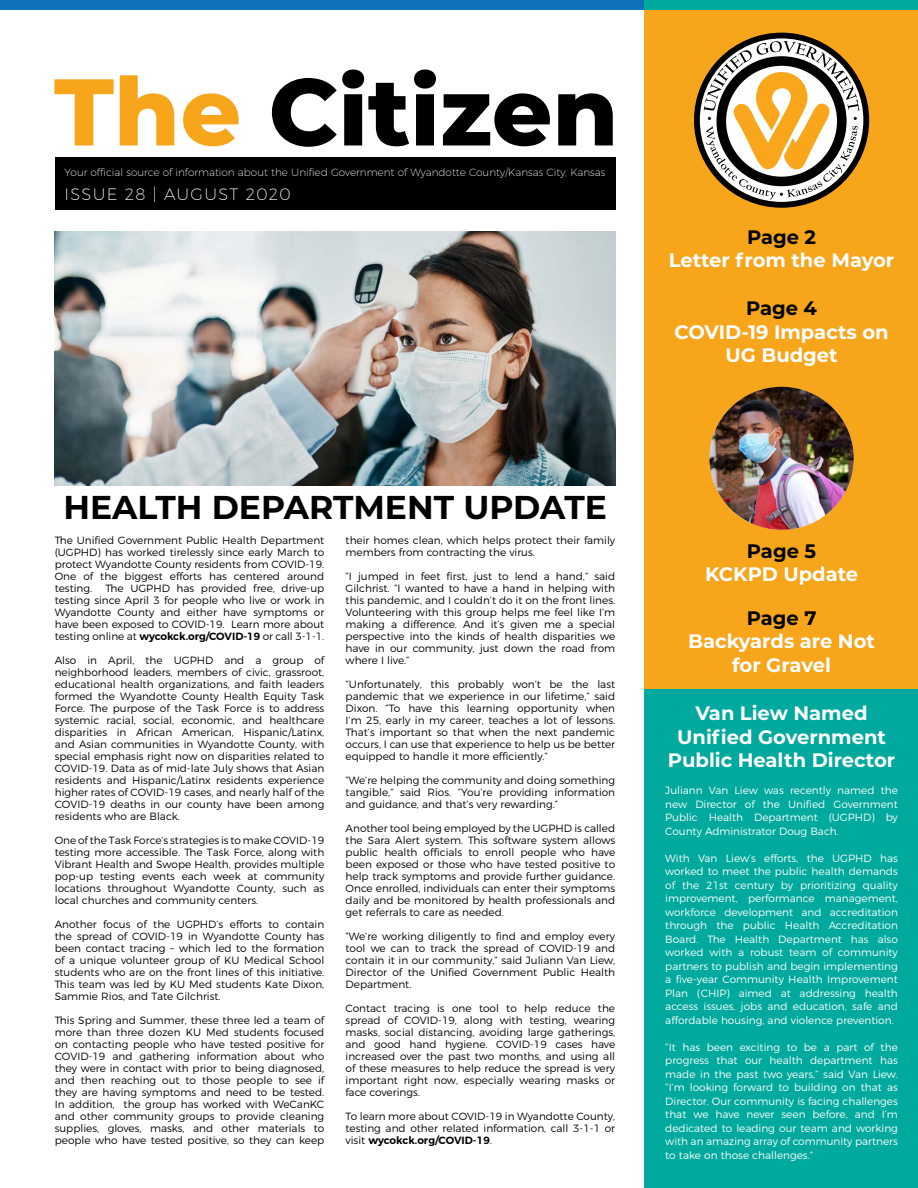
<style>
.page{position:relative;width:918px;height:1188px;background:#fff}
.page>*{position:absolute;margin:0;border:0;box-sizing:border-box;transform-origin:0 0}
.t1{font:800 94.5px "Montserrat";color:#000}
.t2{font:700 33px "Montserrat";color:#000}
.t3{font:700 19.5px/23.4px "Montserrat";color:#fff;text-align:center}
.t4{font:700 19.5px "Montserrat";color:#000}
.t5{font:200 16.5px "Montserrat";letter-spacing:.075em;color:#fff}
.t6{font:300 10.5px/12px "Montserrat";color:#000;text-align:justify}
.t7{font:300 10.5px/13.5px "Montserrat";color:#fff;text-align:justify}
.t8{font:200 10.5px "Montserrat";color:#fff}
.s1{color:#f7a61c}
.s2{font-weight:600}
</style>
<div class="page">
<div style="left:55px;top:158px;width:561px;height:52px;background:#000"></div>
<img style="left:55px;top:231px;width:560px;height:255px">
<div style="left:644px;top:1px;width:274px;height:1187px;background:#f7a61c"></div>
<div style="left:644px;top:689px;width:274px;height:499px;background:#00a99e"></div>
<div style="left:0;top:0;width:918px;height:10px;background:#0f71ba"></div>
<div style="left:694px;top:33px;width:175px;height:175px;border:6px solid #000;border-radius:50%"></div>
<svg style="left:704px;top:41px;width:155px;height:158px"></svg>
<div style="left:644px;top:0;width:274px;height:10px;background:#00a99e"></div>
<img style="left:709px;top:387px;width:145px;height:143px">
<h1 class="t1" style="left:54px;top:43px;width:566px"><span class="s1">The</span> Citizen</h1>
<h3 class="t5" style="left:65px;top:182px;width:228px">ISSUE 28 | AUGUST 2020</h3>
<p class="t8" style="left:65px;top:165px;width:542px">Your official source of information about the Unified Government of Wyandotte County/Kansas City, Kansas</p>
<h3 class="t4" style="left:747px;top:223px;width:71px">Page 2</h3>
<h3 class="t3" style="left:669px;top:248px;width:227px">Letter from the Mayor</h3>
<h3 class="t4" style="left:746px;top:294px;width:73px">Page 4</h3>
<h3 class="t3" style="left:675px;top:319px;width:216px">COVID-19 Impacts on<br>UG Budget</h3>
<h2 class="t2" style="left:63px;top:483px;width:545px">HEALTH DEPARTMENT UPDATE</h2>
<p class="t6" style="left:55px;top:533px;width:271px">The Unified Government Public Health Department (UGPHD) has worked tirelessly since early March to protect Wyandotte County residents from COVID-19.<br>One of the biggest efforts has centered around testing.</p>
<p class="t6" style="left:346px;top:533px;width:271px">their homes clean, which helps protect their family members from contracting the virus.</p>
<p class="t6" style="left:346px;top:569px;width:271px">“I jumped in feet first, just to lend a hand,” said Gilchrist. “I wanted to have a hand in helping with this pandemic, and I couldn’t do it on the front lines.<br>Volunteering with this group helps me feel like I’m making a difference. And it’s given me a special perspective into the kinds of health disparities we have in our community, just down the road from where I live.”</p>
<p class="t6" style="left:346px;top:677px;width:271px">“Unfortunately, this probably won’t be the last pandemic that we experience in our lifetime,” said Dixon. “To have this learning opportunity when I’m 25, early in my career, teaches a lot of lessons.<br>That’s important so that when the next pandemic occurs, I can use that experience to help us be better equipped to handle it more efficiently.”</p>
<p class="t6" style="left:346px;top:773px;width:271px">“We’re helping the community and doing something tangible,” said Rios. “You’re providing information and guidance, and that’s very rewarding.”</p>
<p class="t6" style="left:346px;top:821px;width:271px">Another tool being employed by the UGPHD is called the Sara Alert system. This software system allows public health officials to enroll people who have been exposed or those who have tested positive to help track symptoms and provide further guidance.<br>Once enrolled, individuals can enter their symptoms daily and be monitored by health professionals and get referrals to care as needed.</p>
<p class="t6" style="left:346px;top:929px;width:271px">“We’re working diligently to find and employ every tool we can to track the spread of COVID-19 and contain it in our community,” said Juliann Van Liew, Director of the Unified Government Public Health Department.</p>
<p class="t6" style="left:346px;top:1001px;width:271px">Contact tracing is one tool to help reduce the spread of COVID-19, along with testing, wearing masks, social distancing, avoiding large gatherings, and good hand hygiene. COVID-19 cases have increased over the past two months, and using all of these measures to help reduce the spread is very important right now, especially wearing masks or face coverings.</p>
<p class="t6" style="left:346px;top:1109px;width:271px">To learn more about COVID-19 in Wyandotte County, testing and other related information, call 3-1-1 or visit <span class="s2">wycokck.org/COVID-19</span>.</p>
<p class="t6" style="left:55px;top:581px;width:271px;text-indent:51px">The UGPHD has provided free, drive-up testing since April 3 for people who live or work in Wyandotte County and either have symptoms or have been exposed to COVID-19. Learn more about testing online at <span class="s2">wycokck.org/COVID-19</span> or call 3-1-1.</p>
<p class="t6" style="left:55px;top:653px;width:271px">Also in April, the UGPHD and a group of neighborhood leaders, members of civic, grassroot, educational health organizations, and faith leaders formed the Wyandotte County Health Equity Task Force. The purpose of the Task Force is to address systemic racial, social, economic, and healthcare disparities in African American, Hispanic/Latinx, and Asian communities in Wyandotte County, with special emphasis right now on disparities related to COVID-19. Data as of mid-late July shows that Asian residents and Hispanic/Latinx residents experience higher rates of COVID-19 cases, and nearly half of the COVID-19 deaths in our county have been among residents who are Black.</p>
<p class="t6" style="left:55px;top:833px;width:271px">One of the Task Force’s strategies is to make COVID-19 testing more accessible. The Task Force, along with Vibrant Health and Swope Health, provides multiple pop-up testing events each week at community locations throughout Wyandotte County, such as local churches and community centers.</p>
<p class="t6" style="left:55px;top:917px;width:271px">Another focus of the UGPHD’s efforts to contain the spread of COVID-19 in Wyandotte County has been contact tracing – which led to the formation of a unique volunteer group of KU Medical School students who are on the front lines of this initiative.<br>This team was led by KU Med students Kate Dixon, Sammie Rios, and Tate Gilchrist.</p>
<p class="t6" style="left:55px;top:1013px;width:271px">This Spring and Summer, these three led a team of more than three dozen KU Med students focused on contacting people who have tested positive for COVID-19 and gathering information about who they were in contact with prior to being diagnosed, and then reaching out to those people to see if they are having symptoms and need to be tested.<br>In addition, the group has worked with WeCanKC and other community groups to provide cleaning supplies, gloves, masks, and other materials to people who have tested positive, so they can keep</p>
<h3 class="t4" style="left:747px;top:537px;width:71px">Page 5</h3>
<h3 class="t3" style="left:705px;top:561px;width:155px">KCKPD Update</h3>
<h3 class="t4" style="left:747px;top:604px;width:71px">Page 7</h3>
<h3 class="t3" style="left:688px;top:629px;width:188px">Backyards are Not for Gravel</h3>
<h3 class="t3" style="left:668px;top:701px;width:229px">Van Liew Named<br>Unified Government<br>Public Health Director</h3>
<p class="t7" style="left:665px;top:783px;width:234px">Juliann Van Liew was recently named the new Director of the Unified Government Public Health Department (UGPHD) by County Administrator Doug Bach.</p>
<p class="t7" style="left:665px;top:850px;width:234px">With Van Liew’s efforts, the UGPHD has worked to meet the public health demands of the 21st century by prioritizing quality improvement, performance management, workforce development and accreditation through the public Health Accreditation Board. The Health Department has also worked with a robust team of community partners to publish and begin implementing a five-year Community Health Improvement Plan (CHIP) aimed at addressing health access issues, jobs and education, safe and affordable housing, and violence prevention.</p>
<p class="t7" style="left:665px;top:1039px;width:234px">“It has been exciting to be a part of the progress that our health department has made in the past two years,” said Van Liew. “I’m looking forward to building on that as Director. Our community is facing challenges that we have never seen before, and I’m dedicated to leading our team and working with an amazing array of community partners to take on those challenges.”</p>
</div>
